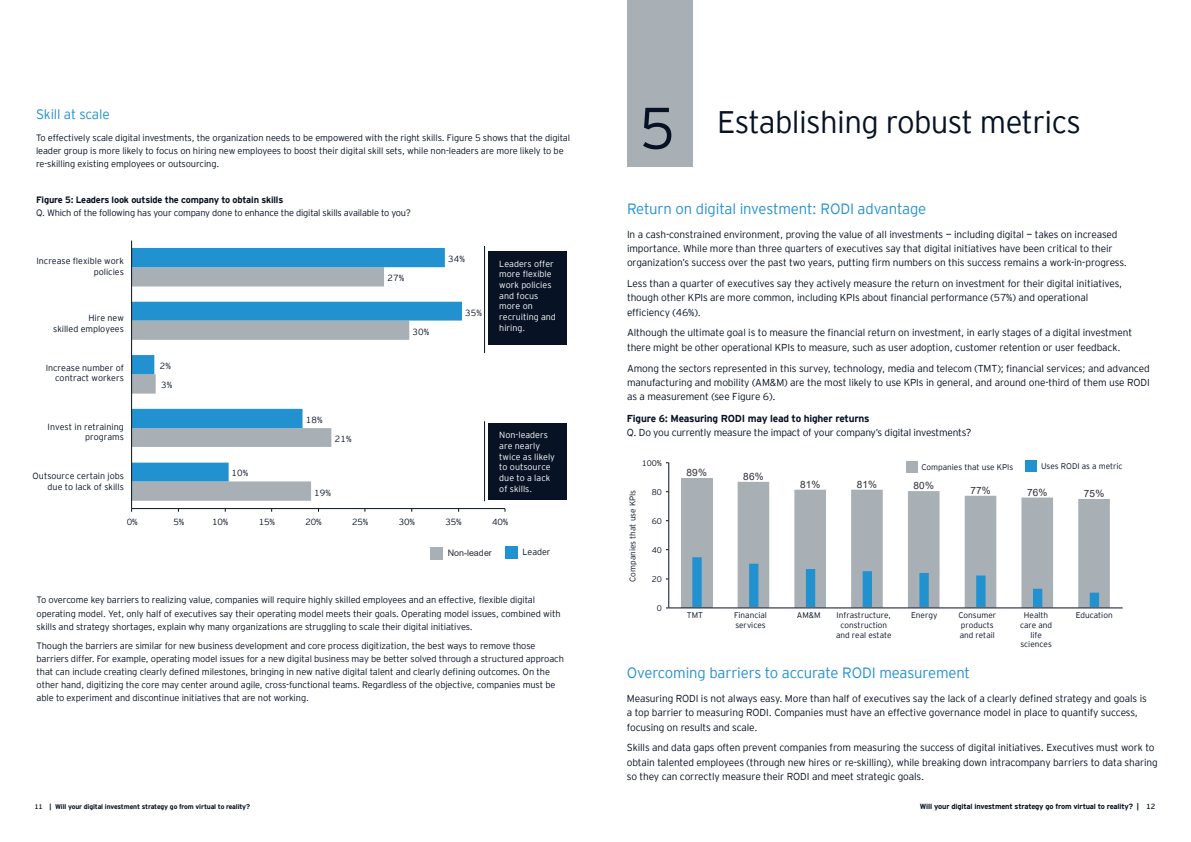
<style>
.page{position:relative;width:1191px;height:842px;background:#fff}
.page>*{position:absolute;margin:0;border:0;box-sizing:border-box;transform-origin:0 0}
.Headline{font:300 58.5px "EY Interstate";color:#071224}
.Brochure_subtitle_RL{font:300 31.1px "EY Interstate";letter-spacing:-.02em;color:#071224}
.Subhead_1{font:300 14.9px "EY Interstate";letter-spacing:-.01em;color:#2291d0}
.Subhead_1-2{font:300 13.6px "EY Interstate";letter-spacing:-.01em;color:#2291d0}
.Body_copy{font:300 10.1px/14.4px "EY Interstate";letter-spacing:-.01em;color:#071224}
.Brochure_subtitle_RL-2{font:300 10.1px/14.4px "EY Interstate";letter-spacing:-.02em;color:#071224}
.t1{font:10px "Arial";letter-spacing:.015em;color:#2d2d38}
.Body_copy-2{font:300 9.2px/13.1px "EY Interstate";letter-spacing:-.01em;color:#071224}
.Brochure_subtitle_RL-3{font:300 9.2px/13.1px "EY Interstate";letter-spacing:-.02em;color:#071224}
.t2{font:300 8.9px/10.7px "EY Interstate";color:#071224;text-align:right}
.t3{font:300 8.9px/10.7px "EY Interstate";color:#fff}
.t4{font:8.9px "Arial";color:#2d2d38}
.t5{font:300 8.2px/9.8px "EY Interstate";color:#071224}
.Document_title_Addit{font:700 7.4px "EY Interstate";letter-spacing:-.02em;color:#071224}
.Page_No_s_Right{font:7.4px "EY Interstate";color:#071224}
.Document_title_Addit-2{font:700 6.8px "EY Interstate";letter-spacing:-.02em;color:#071224}
.Page_No_s_Left{font:6.8px "EY Interstate";color:#071224}
.s1{font-weight:700}
</style>
<div class="page">
<div style="left:627px;top:0;width:66px;height:167px;background:#a8b0b6"></div>
<div style="left:1025px;top:461px;width:11px;height:11px;background:#2291d0"></div>
<div style="left:906px;top:462px;width:11px;height:11px;background:#a8b0b6"></div>
<div style="left:681px;top:478px;width:31px;height:130px;background:#a8b0b6"></div>
<svg style="left:737px;top:482px;width:372px;height:126px;fill:#a8b0b6"></svg>
<svg style="left:692px;top:557px;width:407px;height:50px"></svg>
<hr style="left:668px;top:608px;width:454px;height:1px;background:#071224">
<hr style="left:668px;top:462px;width:1px;height:146px;background:#071224">
<div style="left:488px;top:251px;width:78px;height:93px;background:#071224"></div>
<svg style="left:132px;top:481px;width:179px;height:20px;background:#a8b1b8"></svg>
<svg style="left:132px;top:248px;width:330px;height:233px"></svg>
<hr style="left:131px;top:241px;width:1px;height:268px;background:#071224">
<hr style="left:132px;top:508px;width:373px;height:1px;background:#071224">
<div style="left:431px;top:548px;width:12px;height:12px;background:#a8b0b6"></div>
<div style="left:506px;top:546px;width:12px;height:12px;background:#2291d0"></div>
<div style="left:488px;top:423px;width:78px;height:77px;background:#071224"></div>
<hr style="left:484px;top:246px;width:1px;height:107px;background:#071224">
<hr style="left:484px;top:421px;width:1px;height:80px;background:#071224">
<p class="Subhead_1-2" style="left:36px;top:105px;width:75px">Skill at scale</p>
<p class="Body_copy-2" style="left:36px;top:131px;width:535px">To effectively scale digital investments, the organization needs to be empowered with the right skills. Figure 5 shows that the digital leader group is more likely to focus on hiring new employees to boost their digital skill sets, while non-leaders are more likely to be re-skilling existing employees or outsourcing.</p>
<p class="Brochure_subtitle_RL-3" style="left:36px;top:193px;width:376px"><span class="s1">Figure 5: Leaders look outside the company to obtain skills<br></span>Q. Which of the following has your company done to enhance the digital skills available to you?</p>
<p class="t2" style="left:36px;top:255px;width:89px">Increase flexible work policies</p>
<p class="t2" style="left:53px;top:312px;width:72px">Hire new<br>skilled employees</p>
<p class="t2" style="left:46px;top:361px;width:80px">Increase number of contract workers</p>
<p class="t2" style="left:48px;top:421px;width:78px">Invest in retraining programs</p>
<p class="t2" style="left:33px;top:470px;width:93px">Outsource certain jobs due to lack of skills</p>
<p class="t2" style="left:160px;top:360px;width:13px">2%</p>
<p class="t2" style="left:161px;top:379px;width:13px">3%</p>
<p class="t2" style="left:232px;top:467px;width:18px">10%</p>
<p class="t2" style="left:306px;top:414px;width:18px">18%</p>
<p class="t2" style="left:335px;top:433px;width:18px">21%</p>
<p class="t2" style="left:314px;top:486px;width:18px">19%</p>
<p class="t2" style="left:387px;top:272px;width:18px">27%</p>
<p class="t2" style="left:412px;top:326px;width:18px">30%</p>
<p class="t2" style="left:448px;top:253px;width:18px">34%</p>
<p class="t2" style="left:465px;top:307px;width:18px">35%</p>
<p class="t3" style="left:499px;top:258px;width:58px">Leaders offer more flexible work policies and focus more on recruiting and hiring.</p>
<p class="t3" style="left:499px;top:429px;width:57px">Non-leaders are nearly twice as likely to outsource due to a lack of skills.</p>
<p class="t2" style="left:127px;top:516px;width:12px">0%</p>
<p class="t2" style="left:173px;top:516px;width:12px">5%</p>
<p class="t2" style="left:212px;top:516px;width:18px">10%</p>
<p class="t2" style="left:259px;top:516px;width:18px">15%</p>
<p class="t2" style="left:305px;top:516px;width:18px">20%</p>
<p class="t2" style="left:352px;top:516px;width:18px">25%</p>
<p class="t2" style="left:399px;top:516px;width:18px">30%</p>
<p class="t2" style="left:445px;top:516px;width:18px">35%</p>
<p class="t2" style="left:492px;top:516px;width:18px">40%</p>
<p class="t4" style="left:448px;top:547px;width:46px">Non-leader</p>
<p class="t2" style="left:522px;top:546px;width:29px">Leader</p>
<p class="Body_copy-2" style="left:37px;top:593px;width:525px">To overcome key barriers to realizing value, companies will require highly skilled employees and an effective, flexible digital operating model. Yet, only half of executives say their operating model meets their goals. Operating model issues, combined with skills and strategy shortages, explain why many organizations are struggling to scale their digital initiatives.</p>
<p class="Body_copy-2" style="left:37px;top:638px;width:529px">Though the barriers are similar for new business development and core process digitization, the best ways to remove those barriers differ. For example, operating model issues for a new digital business may be better solved through a structured approach that can include creating clearly defined milestones, bringing in new native digital talent and clearly defining outcomes. On the other hand, digitizing the core may center around agile, cross-functional teams. Regardless of the objective, companies must be able to experiment and discontinue initiatives that are not working.</p>
<p class="Headline" style="left:639px;top:86px;width:38px">5</p>
<p class="Brochure_subtitle_RL" style="left:717px;top:100px;width:365px">Establishing robust metrics</p>
<p class="Subhead_1" style="left:627px;top:198px;width:301px">Return on digital investment: RODI advantage</p>
<p class="Body_copy" style="left:627px;top:226px;width:501px">In a cash-constrained environment, proving the value of all investments — including digital — takes on increased importance. While more than three quarters of executives say that digital initiatives have been critical to their organization’s success over the past two years, putting firm numbers on this success remains a work-in-progress.</p>
<p class="Body_copy" style="left:627px;top:276px;width:497px">Less than a quarter of executives say they actively measure the return on investment for their digital initiatives, though other KPIs are more common, including KPIs about financial performance (57%) and operational efficiency (46%).</p>
<p class="Body_copy" style="left:627px;top:325px;width:506px">Although the ultimate goal is to measure the financial return on investment, in early stages of a digital investment there might be other operational KPIs to measure, such as user adoption, customer retention or user feedback.</p>
<p class="Body_copy" style="left:627px;top:360px;width:524px;text-align:justify">Among the sectors represented in this survey, technology, media and telecom (TMT); financial services; and advanced manufacturing and mobility (AM&amp;M) are the most likely to use KPIs in general, and around one-third of them use RODI as a measurement (see Figure 6).</p>
<p class="Brochure_subtitle_RL-2" style="left:627px;top:411px;width:346px"><span class="s1">Figure 6: Measuring RODI may lead to higher returns<br></span>Q. Do you currently measure the impact of your company’s digital investments?</p>
<p class="t5" style="left:642px;top:458px;width:22px">100%</p>
<p class="t5" style="left:921px;top:462px;width:93px">Companies that use KPIs</p>
<p class="t5" style="left:1041px;top:461px;width:83px">Uses RODI as a metric</p>
<p class="t1" style="left:686px;top:466px;width:22px">89%</p>
<p class="t1" style="left:743px;top:470px;width:22px">86%</p>
<p class="t1" style="left:800px;top:477px;width:22px">81%</p>
<p class="t1" style="left:856px;top:477px;width:22px">81%</p>
<p class="t1" style="left:913px;top:479px;width:22px">80%</p>
<p class="t5" style="left:651px;top:487px;width:12px">80</p>
<p class="t1" style="left:970px;top:483px;width:22px">77%</p>
<p class="t1" style="left:1027px;top:485px;width:22px">76%</p>
<p class="t1" style="left:1083px;top:487px;width:22px">75%</p>
<p class="t5" style="left:627px;top:582px;width:93px;rotate:-90deg">Companies that use KPIs</p>
<p class="t5" style="left:651px;top:516px;width:12px">60</p>
<p class="t5" style="left:651px;top:545px;width:12px">40</p>
<p class="t5" style="left:651px;top:574px;width:12px">20</p>
<p class="t5" style="left:656px;top:603px;width:7px">0</p>
<p class="t5" style="left:687px;top:610px;width:18px">TMT</p>
<p class="t5" style="left:734px;top:610px;width:34px">Financial services</p>
<p class="t5" style="left:797px;top:610px;width:25px">AM&amp;M</p>
<p class="t5" style="left:836px;top:610px;width:57px;text-align:center">Infrastructure, construction and real estate</p>
<p class="t5" style="left:911px;top:610px;width:28px">Energy</p>
<p class="t5" style="left:958px;top:610px;width:39px">Consumer products and retail</p>
<p class="t5" style="left:1020px;top:610px;width:34px;text-align:center">Health care and life sciences</p>
<p class="t5" style="left:1075px;top:610px;width:39px">Education</p>
<p class="Subhead_1" style="left:627px;top:662px;width:345px">Overcoming barriers to accurate RODI measurement</p>
<p class="Body_copy" style="left:627px;top:691px;width:521px">Measuring RODI is not always easy. More than half of executives say the lack of a clearly defined strategy and goals is a top barrier to measuring RODI. Companies must have an effective governance model in place to quantify success, focusing on results and scale.</p>
<p class="Body_copy" style="left:627px;top:740px;width:532px">Skills and data gaps often prevent companies from measuring the success of digital initiatives. Executives must work to obtain talented employees (through new hires or re-skilling), while breaking down intracompany barriers to data sharing so they can correctly measure their RODI and meet strategic goals.</p>
<p class="Page_No_s_Left" style="left:34px;top:801px;width:10px">11</p>
<p class="Document_title_Addit-2" style="left:50px;top:801px;width:202px">| Will your digital investment strategy go from virtual to reality?</p>
<p class="Document_title_Addit" style="left:920px;top:801px;width:220px">Will your digital investment strategy go from virtual to reality? |</p>
<p class="Page_No_s_Right" style="left:1146px;top:801px;width:11px">12</p>
</div>
